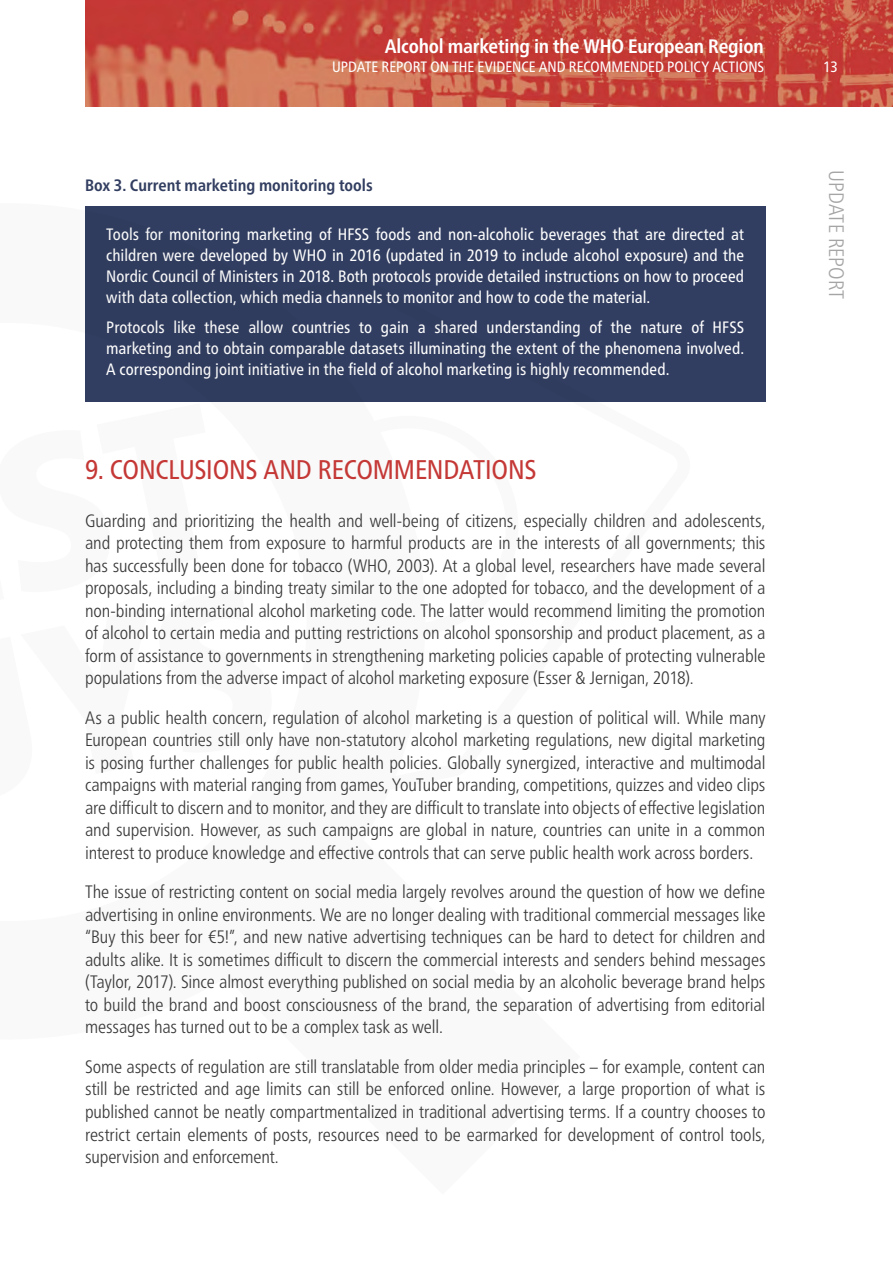
<style>
.page{position:relative;width:893px;height:1263px;background:#fff}
.page>*{position:absolute;margin:0;border:0;box-sizing:border-box;transform-origin:0 0}
.Main_text{font:condensed 27px "Frutiger Neue LTW1 G";letter-spacing:-.005em;color:#c43836}
.t1{font:300 condensed 21px "Frutiger Neue LTW1 G";letter-spacing:.005em;color:#a5a5a5}
.t2{font:700 condensed 19.5px "Frutiger Neue LTW1 G";letter-spacing:-.01em;color:#fff}
.Main_text-2{font:300 condensed 18px/22.5px "Frutiger Neue LTW1 G";letter-spacing:-.005em;color:#393939;text-align:justify}
.t3{font:condensed 16.5px/21px "Frutiger Neue LTW1 G";color:#fff;text-align:justify}
.t4{font:700 condensed 16.5px "Frutiger Neue LTW1 G";color:#323e61}
.t5{font:condensed 15px "Frutiger Neue LTW1 G";color:#fff}
</style>
<div class="page">
<img style="left:85px;top:0;width:808px;height:106px">
<div style="left:85px;top:206px;width:680px;height:196px;background:#323e61"></div>
<p class="t2" style="left:385px;top:31px;width:380px">Alcohol marketing in the WHO European Region</p>
<p class="t5" style="left:332px;top:58px;width:434px">UPDATE REPORT ON THE EVIDENCE AND RECOMMENDED POLICY ACTIONS</p>
<p class="t4" style="left:85px;top:173px;width:289px">Box 3. Current marketing monitoring tools</p>
<p class="t3" style="left:106px;top:224px;width:639px">Tools for monitoring marketing of HFSS foods and non-alcoholic beverages that are directed at children were developed by WHO in 2016 (updated in 2019 to include alcohol exposure) and the Nordic Council of Ministers in 2018. Both protocols provide detailed instructions on how to proceed with data collection, which media channels to monitor and how to code the material.</p>
<p class="t3" style="left:106px;top:316px;width:639px">Protocols like these allow countries to gain a shared understanding of the nature of HFSS marketing and to obtain comparable datasets illuminating the extent of the phenomena involved.<br>A corresponding joint initiative in the field of alcohol marketing is highly recommended.</p>
<p class="Main_text" style="left:85px;top:454px;width:453px">9. CONCLUSIONS AND RECOMMENDATIONS</p>
<p class="Main_text-2" style="left:85px;top:509px;width:682px">Guarding and prioritizing the health and well-being of citizens, especially children and adolescents, and protecting them from exposure to harmful products are in the interests of all governments; this has successfully been done for tobacco (WHO, 2003). At a global level, researchers have made several proposals, including a binding treaty similar to the one adopted for tobacco, and the development of a non-binding international alcohol marketing code. The latter would recommend limiting the promotion of alcohol to certain media and putting restrictions on alcohol sponsorship and product placement, as a form of assistance to governments in strengthening marketing policies capable of protecting vulnerable populations from the adverse impact of alcohol marketing exposure (Esser &amp; Jernigan, 2018).</p>
<p class="Main_text-2" style="left:85px;top:706px;width:682px">As a public health concern, regulation of alcohol marketing is a question of political will. While many European countries still only have non-statutory alcohol marketing regulations, new digital marketing is posing further challenges for public health policies. Globally synergized, interactive and multimodal campaigns with material ranging from games, YouTuber branding, competitions, quizzes and video clips are difficult to discern and to monitor, and they are difficult to translate into objects of effective legislation and supervision. However, as such campaigns are global in nature, countries can unite in a common interest to produce knowledge and effective controls that can serve public health work across borders.</p>
<p class="Main_text-2" style="left:85px;top:881px;width:682px">The issue of restricting content on social media largely revolves around the question of how we define advertising in online environments. We are no longer dealing with traditional commercial messages like “Buy this beer for €5!”, and new native advertising techniques can be hard to detect for children and adults alike. It is sometimes difficult to discern the commercial interests and senders behind messages (Taylor, 2017). Since almost everything published on social media by an alcoholic beverage brand helps to build the brand and boost consciousness of the brand, the separation of advertising from editorial messages has turned out to be a complex task as well.</p>
<p class="Main_text-2" style="left:85px;top:1055px;width:682px">Some aspects of regulation are still translatable from older media principles – for example, content can still be restricted and age limits can still be enforced online. However, a large proportion of what is published cannot be neatly compartmentalized in traditional advertising terms. If a country chooses to restrict certain elements of posts, resources need to be earmarked for development of control tools, supervision and enforcement.</p>
<p class="t5" style="left:823px;top:58px;width:16px">13</p>
<p class="t1" style="left:849px;top:170px;width:131px;rotate:90deg">UPDATE REPORT</p>
</div>
